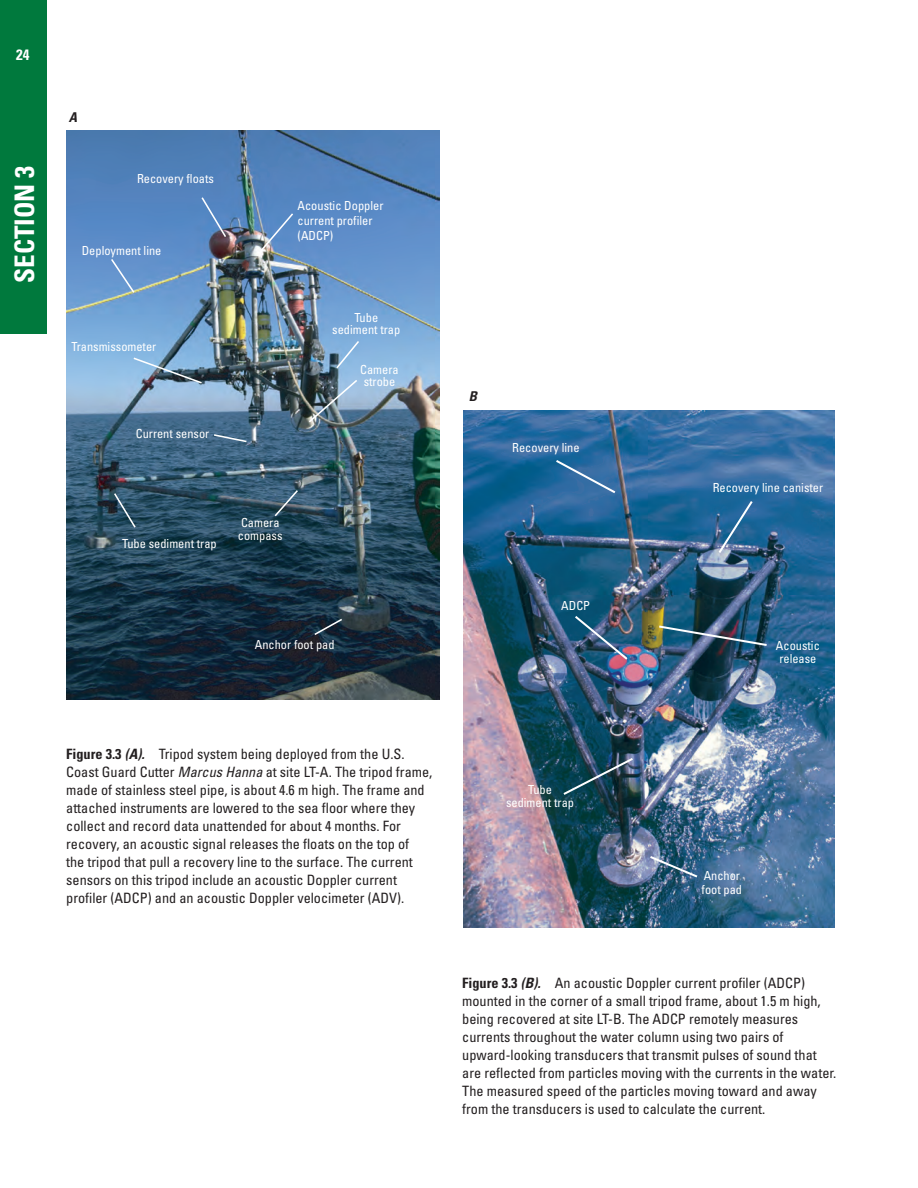
<style>
.page{position:relative;width:918px;height:1188px;background:#fff}
.page>*{position:absolute;margin:0;border:0;box-sizing:border-box;transform-origin:0 0}
.MasterTab{font:700 condensed 27px "Univers";color:#fff}
.pageno_left{font:700 condensed 15px "Univers";color:#fff}
.FigureCaption{font:condensed 14.25px/18px "Univers";color:#231f20}
.t1{font:italic 700 condensed 13.5px "Univers";color:#231f20}
.t2{font:condensed 12.45px/12.5px "Univers";color:#fff}
.s1{font-weight:700}
.s2{font-weight:700;font-style:italic}
.s3{font-style:italic}
</style>
<div class="page">
<div style="left:0;top:0;width:46px;height:334px;background:#00793d"></div>
<img style="left:67px;top:131px;width:373px;height:569px">
<svg style="left:200px;top:196px;width:28px;height:43px"></svg>
<svg style="left:259px;top:212px;width:36px;height:41px"></svg>
<svg style="left:335px;top:339px;width:26px;height:31px"></svg>
<svg style="left:307px;top:378px;width:52px;height:46px;background:#6d818f"></svg>
<svg style="left:273px;top:488px;width:27px;height:30px"></svg>
<svg style="left:113px;top:492px;width:24px;height:37px"></svg>
<svg style="left:212px;top:433px;width:36px;height:10px"></svg>
<svg style="left:132px;top:356px;width:72px;height:29px;background:#7797b3"></svg>
<svg style="left:110px;top:257px;width:26px;height:38px"></svg>
<svg style="left:313px;top:617px;width:31px;height:20px"></svg>
<img style="left:464px;top:411px;width:370px;height:516px">
<img style="left:657px;top:624px;width:112px;height:23px">
<img style="left:561px;top:756px;width:74px;height:41px">
<svg style="left:648px;top:854px;width:52px;height:25px"></svg>
<img style="left:573px;top:614px;width:57px;height:48px">
<svg style="left:717px;top:499px;width:38px;height:56px;background:#3c729e"></svg>
<svg style="left:554px;top:458px;width:64px;height:37px;background:#3b73a6"></svg>
<p class="pageno_left" style="left:16px;top:45px;width:15px">24</p>
<p class="MasterTab" style="left:8px;top:283px;width:119px;rotate:-90deg">SECTION 3</p>
<p class="t1" style="left:69px;top:108px;width:10px">A</p>
<p class="t2" style="left:137px;top:172px;width:78px">Recovery floats</p>
<p class="t2" style="left:82px;top:244px;width:81px">Deployment line</p>
<p class="t2" style="left:72px;top:341px;width:86px">Transmissometer</p>
<p class="t2" style="left:136px;top:428px;width:75px">Current sensor</p>
<p class="t2" style="left:298px;top:198px;width:87px;line-height:15px">Acoustic Doppler current profiler (ADCP)</p>
<p class="t2" style="left:332px;top:311px;width:70px;text-align:center">Tube sediment trap</p>
<p class="t2" style="left:360px;top:363px;width:40px">Camera strobe</p>
<p class="t2" style="left:122px;top:537px;width:96px">Tube sediment trap</p>
<p class="t2" style="left:238px;top:516px;width:46px">Camera compass</p>
<p class="t2" style="left:255px;top:638px;width:81px">Anchor foot pad</p>
<p class="t1" style="left:469px;top:388px;width:10px">B</p>
<p class="t2" style="left:512px;top:441px;width:69px">Recovery line</p>
<p class="t2" style="left:561px;top:599px;width:30px">ADCP</p>
<p class="t2" style="left:713px;top:482px;width:112px">Recovery line canister</p>
<p class="t2" style="left:776px;top:638px;width:45px;line-height:13.5px">Acoustic release</p>
<p class="FigureCaption" style="left:66px;top:744px;width:368px"><span class="s1">Figure 3.3</span> <span class="s2">(A).</span> Tripod system being deployed from the U.S.<br>Coast Guard Cutter <span class="s3">Marcus Hanna</span> at site LT-A. The tripod frame, made of stainless steel pipe, is about 4.6 m high. The frame and attached instruments are lowered to the sea floor where they collect and record data unattended for about 4 months. For recovery, an acoustic signal releases the floats on the top of<br>the tripod that pull a recovery line to the surface. The current sensors on this tripod include an acoustic Doppler current profiler (ADCP) and an acoustic Doppler velocimeter (ADV).</p>
<p class="t2" style="left:506px;top:782px;width:69px;line-height:13.5px;text-align:center">Tube sediment trap</p>
<p class="t2" style="left:702px;top:869px;width:42px;line-height:13.5px">Anchor foot pad</p>
<p class="FigureCaption" style="left:462px;top:974px;width:376px"><span class="s1">Figure 3.3</span> <span class="s2">(B).</span> An acoustic Doppler current profiler (ADCP) mounted in the corner of a small tripod frame, about 1.5 m high, being recovered at site LT-B. The ADCP remotely measures currents throughout the water column using two pairs of upward-looking transducers that transmit pulses of sound that are reflected from particles moving with the currents in the water.<br>The measured speed of the particles moving toward and away from the transducers is used to calculate the current.</p>
</div>
